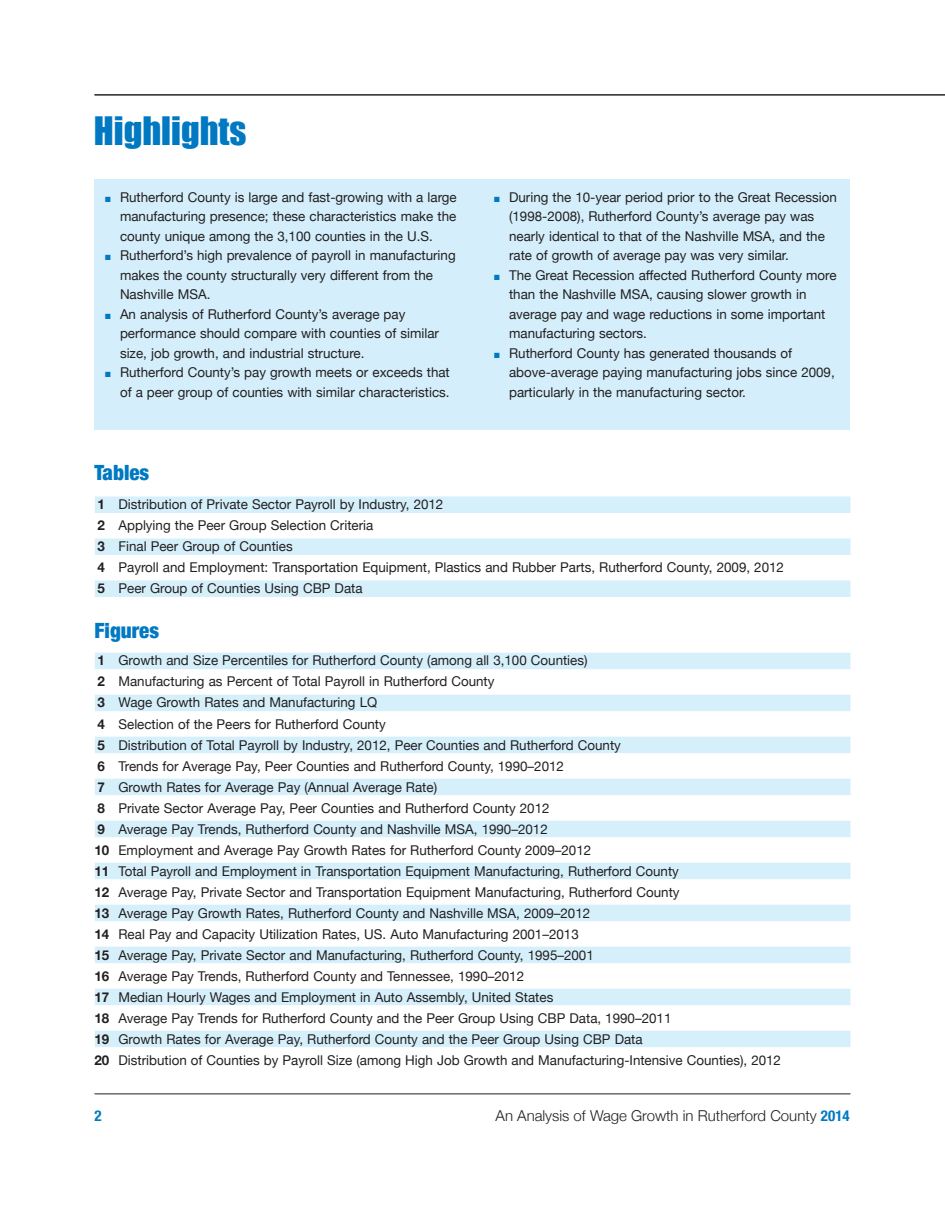
<style>
.page{position:relative;width:945px;height:1215px;background:#fff}
.page>*{position:absolute;margin:0;border:0;box-sizing:border-box;transform-origin:0 0}
.t1{font:36px "Impact";color:#0079c2}
.t2{font:900 condensed 21px "Helvetica Neue";color:#0079c2}
.t3{font:300 15px "Helvetica Neue";color:#231f20}
.t4{font:700 condensed 15px "Helvetica Neue";color:#0079c2}
.t5{font:13.5px/21px "Helvetica Neue";color:#231f20}
.s1{color:#0079c2}
.s2{font-weight:700}
.s3{font-weight:700;font-stretch:condensed;color:#0079c2}
</style>
<div class="page">
<div style="left:94px;top:179px;width:756px;height:250px;background:#d4effb"></div>
<hr style="left:94px;top:1094px;width:756px;height:1px;background:#231f20">
<hr style="left:94px;top:94px;width:851px;height:1px;background:#231f20">
<div style="left:95px;top:1031px;width:755px;height:16px;background:#d6f0fb"></div>
<div style="left:95px;top:989px;width:755px;height:16px;background:#d6f0fb"></div>
<div style="left:95px;top:947px;width:755px;height:16px;background:#d6f0fb"></div>
<div style="left:95px;top:905px;width:755px;height:16px;background:#d6f0fb"></div>
<div style="left:95px;top:863px;width:755px;height:16px;background:#d6f0fb"></div>
<div style="left:95px;top:821px;width:755px;height:16px;background:#d6f0fb"></div>
<div style="left:95px;top:779px;width:755px;height:16px;background:#d6f0fb"></div>
<div style="left:95px;top:737px;width:755px;height:16px;background:#d6f0fb"></div>
<div style="left:95px;top:695px;width:755px;height:16px;background:#d6f0fb"></div>
<div style="left:95px;top:653px;width:755px;height:16px;background:#d6f0fb"></div>
<div style="left:95px;top:580px;width:755px;height:17px;background:#d6f0fb"></div>
<div style="left:95px;top:538px;width:755px;height:17px;background:#d6f0fb"></div>
<div style="left:95px;top:496px;width:755px;height:17px;background:#d6f0fb"></div>
<h1 class="t1" style="left:94px;top:103px;width:154px">Highlights</h1>
<p class="t5" style="left:120px;top:188px;width:338px;line-height:19.5px;text-align:justify;text-indent:-15px"><span class="s1">■</span> Rutherford County is large and fast-growing with a large manufacturing presence; these characteristics make the county unique among the 3,100 counties in the U.S.</p>
<p class="t5" style="left:120px;top:246px;width:337px;line-height:19.5px;text-indent:-15px"><span class="s1">■</span> Rutherford’s high prevalence of payroll in manufacturing makes the county structurally very different from the<br>Nashville MSA.</p>
<p class="t5" style="left:120px;top:305px;width:321px;line-height:19.5px;text-indent:-15px"><span class="s1">■</span> An analysis of Rutherford County’s average pay performance should compare with counties of similar size, job growth, and industrial structure.</p>
<p class="t5" style="left:105px;top:363px;width:346px;line-height:19.5px;text-align:right"><span class="s1">■</span> Rutherford County’s pay growth meets or exceeds that of a peer group of counties with similar characteristics.</p>
<h2 class="t2" style="left:94px;top:456px;width:56px">Tables</h2>
<p class="t5" style="left:509px;top:188px;width:329px;line-height:19.5px;text-indent:-15px"><span class="s1">■</span> During the 10-year period prior to the Great Recession (1998-2008), Rutherford County’s average pay was nearly identical to that of the Nashville MSA, and the rate of growth of average pay was very similar.</p>
<p class="t5" style="left:509px;top:266px;width:329px;line-height:19.5px;text-indent:-15px"><span class="s1">■</span> The Great Recession affected Rutherford County more than the Nashville MSA, causing slower growth in average pay and wage reductions in some important manufacturing sectors.</p>
<p class="t5" style="left:509px;top:344px;width:327px;line-height:19.5px;text-indent:-15px"><span class="s1">■</span> Rutherford County has generated thousands of above-average paying manufacturing jobs since 2009, particularly in the manufacturing sector.</p>
<p class="t5" style="left:98px;top:495px;width:688px"><span class="s2">1</span> Distribution of Private Sector Payroll by Industry, 2012<br><span class="s2">2</span> Applying the Peer Group Selection Criteria<br><span class="s2">3</span> Final Peer Group of Counties<br><span class="s2">4</span> Payroll and Employment: Transportation Equipment, Plastics and Rubber Parts, Rutherford County, 2009, 2012<br><span class="s2">5</span> Peer Group of Counties Using CBP Data</p>
<h2 class="t2" style="left:94px;top:613px;width:66px">Figures</h2>
<p class="t5" style="left:94px;top:651px;width:688px"><span class="s2">1</span> Growth and Size Percentiles for Rutherford County (among all 3,100 Counties)<br><span class="s2">2</span> Manufacturing as Percent of Total Payroll in Rutherford County<br><span class="s2">3</span> Wage Growth Rates and Manufacturing LQ<br><span class="s2">4</span> Selection of the Peers for Rutherford County<br><span class="s2">5</span> Distribution of Total Payroll by Industry, 2012, Peer Counties and Rutherford County<br><span class="s2">6</span> Trends for Average Pay, Peer Counties and Rutherford County, 1990–2012<br><span class="s2">7</span> Growth Rates for Average Pay (Annual Average Rate)<br><span class="s2">8</span> Private Sector Average Pay, Peer Counties and Rutherford County 2012<br><span class="s2">9</span> Average Pay Trends, Rutherford County and Nashville MSA, 1990–2012<br><span class="s2">10</span> Employment and Average Pay Growth Rates for Rutherford County 2009–2012<br><span class="s2">11</span> Total Payroll and Employment in Transportation Equipment Manufacturing, Rutherford County<br><span class="s2">12</span> Average Pay, Private Sector and Transportation Equipment Manufacturing, Rutherford County<br><span class="s2">13</span> Average Pay Growth Rates, Rutherford County and Nashville MSA, 2009–2012<br><span class="s2">14</span> Real Pay and Capacity Utilization Rates, US. Auto Manufacturing 2001–2013<br><span class="s2">15</span> Average Pay, Private Sector and Manufacturing, Rutherford County, 1995–2001<br><span class="s2">16</span> Average Pay Trends, Rutherford County and Tennessee, 1990–2012<br><span class="s2">17</span> Median Hourly Wages and Employment in Auto Assembly, United States<br><span class="s2">18</span> Average Pay Trends for Rutherford County and the Peer Group Using CBP Data, 1990–2011<br><span class="s2">19</span> Growth Rates for Average Pay, Rutherford County and the Peer Group Using CBP Data<br><span class="s2">20</span> Distribution of Counties by Payroll Size (among High Job Growth and Manufacturing-Intensive Counties), 2012</p>
<p class="t4" style="left:95px;top:1103px;width:9px">2</p>
<p class="t3" style="left:496px;top:1103px;width:356px">An Analysis of Wage Growth in Rutherford County <span class="s3">2014</span></p>
</div>
